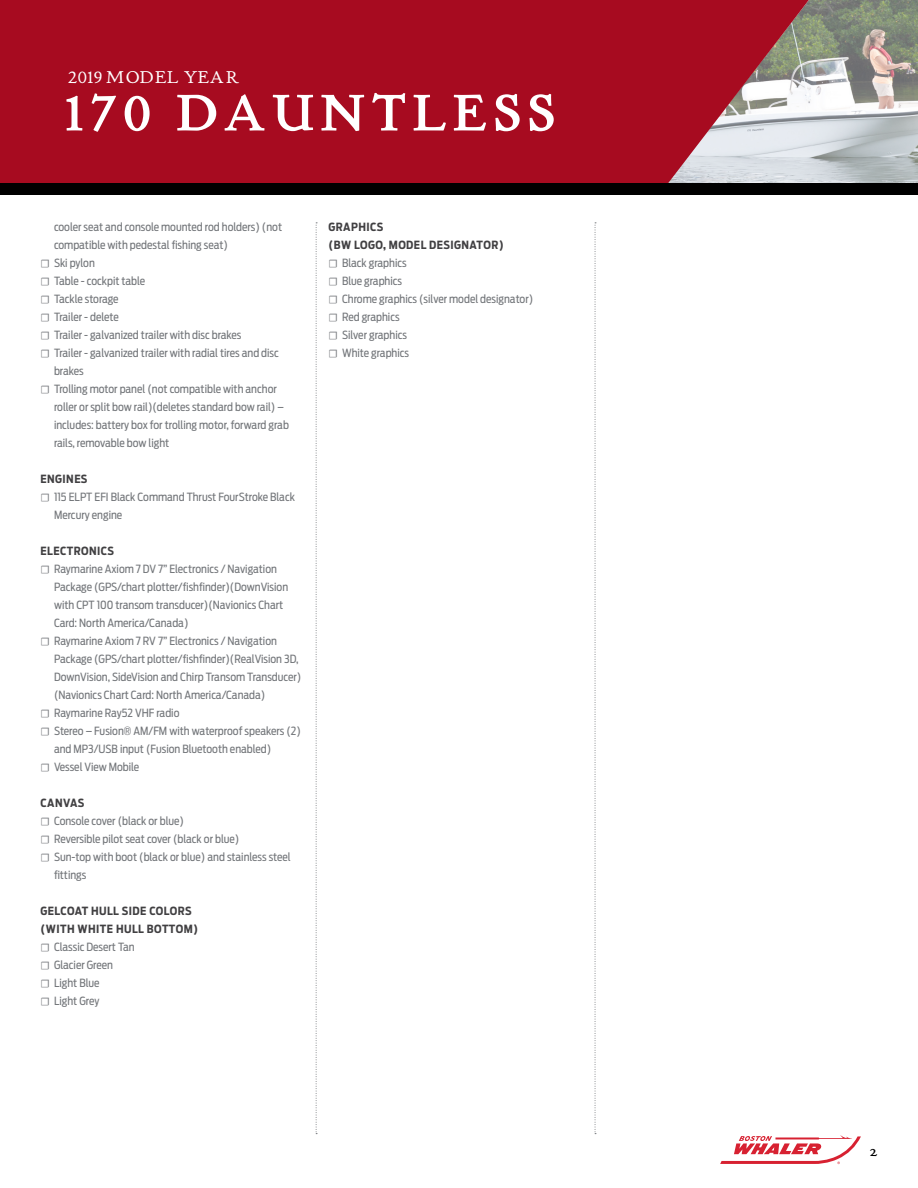
<style>
.page{position:relative;width:918px;height:1188px;background:#fff}
.page>*{position:absolute;margin:0;border:0;box-sizing:border-box;transform-origin:0 0}
.t1{font:700 54px "Stickley Text Pro Next";letter-spacing:.1em;color:#fff}
.t2{font:18px "Stickley Text Pro Next";letter-spacing:.02em;color:#fff}
.t3{font:18px "Stickley Text Pro Next";color:#000}
.t4{font:11.25px/18px "Antenna Cond";color:#73767a}
.t5{font:700 11.25px "Antenna Cond";letter-spacing:.04em;color:#414042}
.s1{font-family:"Minion Pro"}
.s2{font-weight:700;color:#414042}
</style>
<div class="page">
<img style="left:819px;top:0;width:99px;height:183px">
<svg style="left:720px;top:1135px;width:141px;height:29px"></svg>
<svg style="left:0;top:0;width:819px;height:183px;fill:#a70b20"></svg>
<div style="left:0;top:183px;width:918px;height:12px;background:#000"></div>
<svg style="left:595px;top:222px;width:1px;height:912px"></svg>
<svg style="left:316px;top:222px;width:1px;height:912px"></svg>
<h2 class="t2" style="left:68px;top:65px;width:173px">2019 MODEL YEAR</h2>
<h1 class="t1" style="left:65px;top:82px;width:493px">170 DAUNTLESS</h1>
<p class="t4" style="left:54px;top:218px;width:230px">cooler seat and console mounted rod holders) (not</p>
<p class="t4" style="left:54px;top:236px;width:176px">compatible with pedestal fishing seat)</p>
<p class="t4" style="left:40px;top:254px;width:56px"><span class="s1">☐</span> Ski pylon</p>
<p class="t4" style="left:40px;top:272px;width:106px"><span class="s1">☐</span> Table - cockpit table</p>
<p class="t4" style="left:40px;top:290px;width:80px"><span class="s1">☐</span> Tackle storage</p>
<p class="t4" style="left:40px;top:308px;width:80px"><span class="s1">☐</span> Trailer - delete</p>
<p class="t4" style="left:40px;top:326px;width:203px"><span class="s1">☐</span> Trailer - galvanized trailer with disc brakes</p>
<p class="t4" style="left:40px;top:344px;width:240px"><span class="s1">☐</span> Trailer - galvanized trailer with radial tires and disc</p>
<p class="t4" style="left:54px;top:362px;width:31px">brakes</p>
<p class="t4" style="left:40px;top:380px;width:238px"><span class="s1">☐</span> Trolling motor panel (not compatible with anchor</p>
<p class="t4" style="left:54px;top:398px;width:231px">roller or split bow rail)(deletes standard bow rail) –</p>
<p class="t4" style="left:54px;top:416px;width:236px">includes: battery box for trolling motor, forward grab</p>
<p class="t4" style="left:54px;top:434px;width:117px">rails, removable bow light</p>
<p class="t5" style="left:40px;top:473px;width:48px">ENGINES</p>
<p class="t4" style="left:40px;top:488px;width:256px"><span class="s1">☐</span> 115 ELPT EFI Black Command Thrust FourStroke Black</p>
<p class="t4" style="left:54px;top:506px;width:70px">Mercury engine</p>
<p class="t5" style="left:40px;top:545px;width:75px">ELECTRONICS</p>
<p class="t4" style="left:40px;top:560px;width:238px"><span class="s1">☐</span> Raymarine Axiom 7 DV 7” Electronics / Navigation</p>
<p class="t4" style="left:54px;top:578px;width:236px">Package (GPS/chart plotter/fishfinder)(DownVision</p>
<p class="t4" style="left:54px;top:596px;width:231px">with CPT 100 transom transducer)(Navionics Chart</p>
<p class="t4" style="left:54px;top:614px;width:136px">Card: North America/Canada)</p>
<p class="t4" style="left:40px;top:632px;width:238px"><span class="s1">☐</span> Raymarine Axiom 7 RV 7” Electronics / Navigation</p>
<p class="t4" style="left:54px;top:650px;width:246px">Package (GPS/chart plotter/fishfinder)(RealVision 3D,</p>
<p class="t4" style="left:54px;top:668px;width:249px">DownVision, SideVision and Chirp Transom Transducer)</p>
<p class="t4" style="left:54px;top:686px;width:213px">(Navionics Chart Card: North America/Canada)</p>
<p class="t4" style="left:40px;top:704px;width:140px"><span class="s1">☐</span> Raymarine Ray52 VHF radio</p>
<p class="t4" style="left:40px;top:722px;width:262px"><span class="s1">☐</span> Stereo – Fusion® AM/FM with waterproof speakers (2)</p>
<p class="t4" style="left:54px;top:740px;width:219px">and MP3/USB input (Fusion Bluetooth enabled)</p>
<p class="t4" style="left:40px;top:758px;width:100px"><span class="s1">☐</span> Vessel View Mobile</p>
<p class="t5" style="left:40px;top:797px;width:45px">CANVAS</p>
<p class="t4" style="left:40px;top:812px;width:145px"><span class="s1">☐</span> Console cover (black or blue)</p>
<p class="t4" style="left:40px;top:830px;width:200px"><span class="s1">☐</span> Reversible pilot seat cover (black or blue)</p>
<p class="t4" style="left:40px;top:848px;width:252px"><span class="s1">☐</span> Sun-top with boot (black or blue) and stainless steel</p>
<p class="t4" style="left:54px;top:866px;width:34px">fittings</p>
<p class="t4" style="left:40px;top:902px;width:159px"><span class="s2">GELCOAT HULL SIDE COLORS (WITH WHITE HULL BOTTOM) </span><span class="s1">☐</span> Classic Desert Tan<br><span class="s1">☐</span> Glacier Green<br><span class="s1">☐</span> Light Blue<br><span class="s1">☐</span> Light Grey</p>
<p class="t4" style="left:328px;top:218px;width:206px"><span class="s2">GRAPHICS<br>(BW LOGO, MODEL DESIGNATOR)<br></span><span class="s1">☐</span> Black graphics<br><span class="s1">☐</span> Blue graphics<br><span class="s1">☐</span> Chrome graphics (silver model designator) <span class="s1">☐</span> Red graphics<br><span class="s1">☐</span> Silver graphics<br><span class="s1">☐</span> White graphics</p>
<h2 class="t3" style="left:869px;top:1138px;width:10px">2</h2>
</div>
